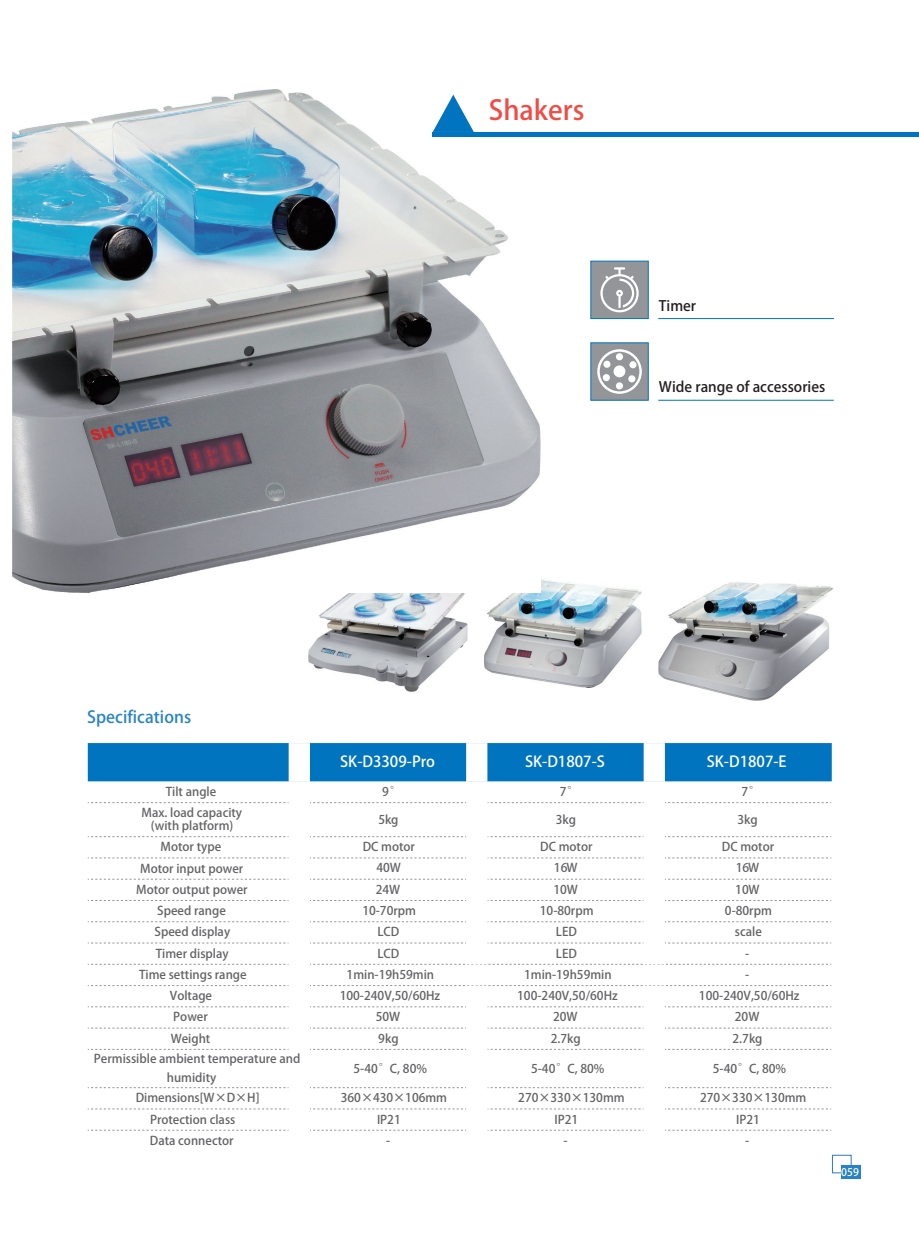
<style>
.page{position:relative;width:919px;height:1238px;background:#fff}
.page>*{position:absolute;margin:0;border:0;box-sizing:border-box;transform-origin:0 0}
.t1{font:27px "Frutiger LT Std Black G Bpc EUC H";color:#ef4d47}
.t2{font:16.5px "Frutiger LT Std Black G Bpc EUC H";color:#2783c5}
.t3{font:15px "Frutiger LT Std Bold G Bpc EUC H";color:#fff}
.t4{font:14.25px "Frutiger LT Std Black G Bpc EUC H";color:#231f20}
.t5{font:12px/13.5px "Frutiger LT Std Light G Bpc EUC H";color:#636366;text-align:center}
.t6{font:10.5px "FZLTHJW GB1 0";color:#fff}
</style>
<div class="page">
<div style="left:832px;top:1154px;width:19px;height:18px;border:1px solid #2c7cb7"></div>
<div style="left:840px;top:1164px;width:20px;height:14px;background:#2783c5"></div>
<img style="left:308px;top:579px;width:525px;height:122px">
<img style="left:13px;top:89px;width:528px;height:503px">
<svg style="left:432px;top:95px;width:42px;height:37px"></svg>
<hr style="left:432px;top:132px;width:486px;height:4px;background:#0074be">
<div style="left:88px;top:743px;width:743px;height:38px;background:#0074be"></div>
<div style="left:288px;top:743px;width:22px;height:38px;background:#fff"></div>
<div style="left:466px;top:743px;width:21px;height:38px;background:#fff"></div>
<div style="left:643px;top:743px;width:22px;height:38px;background:#fff"></div>
<svg style="left:88px;top:802px;width:200px;height:1px"></svg>
<svg style="left:310px;top:802px;width:156px;height:1px"></svg>
<svg style="left:487px;top:802px;width:156px;height:1px"></svg>
<svg style="left:665px;top:802px;width:166px;height:1px"></svg>
<svg style="left:88px;top:836px;width:200px;height:1px"></svg>
<svg style="left:310px;top:836px;width:156px;height:1px"></svg>
<svg style="left:487px;top:836px;width:156px;height:1px"></svg>
<svg style="left:665px;top:836px;width:166px;height:1px"></svg>
<svg style="left:88px;top:857px;width:200px;height:1px"></svg>
<svg style="left:310px;top:857px;width:156px;height:1px"></svg>
<svg style="left:487px;top:857px;width:156px;height:1px"></svg>
<svg style="left:665px;top:857px;width:166px;height:1px"></svg>
<svg style="left:88px;top:878px;width:200px;height:1px"></svg>
<svg style="left:310px;top:878px;width:156px;height:1px"></svg>
<svg style="left:488px;top:878px;width:155px;height:1px"></svg>
<svg style="left:665px;top:878px;width:166px;height:1px"></svg>
<svg style="left:88px;top:900px;width:200px;height:1px"></svg>
<svg style="left:310px;top:900px;width:156px;height:1px"></svg>
<svg style="left:487px;top:900px;width:156px;height:1px"></svg>
<svg style="left:665px;top:900px;width:166px;height:1px"></svg>
<svg style="left:88px;top:921px;width:200px;height:1px"></svg>
<svg style="left:310px;top:921px;width:156px;height:1px"></svg>
<svg style="left:487px;top:921px;width:156px;height:1px"></svg>
<svg style="left:665px;top:921px;width:166px;height:1px"></svg>
<svg style="left:88px;top:942px;width:200px;height:1px"></svg>
<svg style="left:310px;top:942px;width:156px;height:1px"></svg>
<svg style="left:487px;top:942px;width:156px;height:1px"></svg>
<svg style="left:665px;top:942px;width:166px;height:1px"></svg>
<svg style="left:88px;top:963px;width:198px;height:1px"></svg>
<svg style="left:310px;top:963px;width:521px;height:1px"></svg>
<svg style="left:88px;top:985px;width:200px;height:1px"></svg>
<svg style="left:310px;top:985px;width:521px;height:1px"></svg>
<svg style="left:88px;top:1006px;width:200px;height:1px"></svg>
<svg style="left:310px;top:1006px;width:156px;height:1px"></svg>
<svg style="left:487px;top:1006px;width:156px;height:1px"></svg>
<svg style="left:665px;top:1006px;width:166px;height:1px"></svg>
<svg style="left:88px;top:1027px;width:200px;height:1px"></svg>
<svg style="left:310px;top:1027px;width:156px;height:1px"></svg>
<svg style="left:487px;top:1027px;width:156px;height:1px"></svg>
<svg style="left:665px;top:1027px;width:166px;height:1px"></svg>
<svg style="left:91px;top:1048px;width:194px;height:1px"></svg>
<svg style="left:310px;top:1048px;width:156px;height:1px"></svg>
<svg style="left:491px;top:1048px;width:149px;height:1px"></svg>
<svg style="left:665px;top:1048px;width:163px;height:1px"></svg>
<svg style="left:88px;top:1087px;width:200px;height:1px"></svg>
<svg style="left:310px;top:1087px;width:156px;height:1px"></svg>
<svg style="left:487px;top:1087px;width:156px;height:1px"></svg>
<svg style="left:665px;top:1087px;width:166px;height:1px"></svg>
<svg style="left:88px;top:1108px;width:200px;height:1px"></svg>
<svg style="left:310px;top:1108px;width:156px;height:1px"></svg>
<svg style="left:487px;top:1108px;width:156px;height:1px"></svg>
<svg style="left:665px;top:1108px;width:166px;height:1px"></svg>
<svg style="left:88px;top:1129px;width:200px;height:1px"></svg>
<svg style="left:310px;top:1129px;width:156px;height:1px"></svg>
<svg style="left:488px;top:1129px;width:155px;height:1px"></svg>
<svg style="left:665px;top:1129px;width:166px;height:1px"></svg>
<div style="left:466px;top:985px;width:21px;height:21px;background:#fff"></div>
<div style="left:643px;top:985px;width:22px;height:21px;background:#fff"></div>
<hr style="left:658px;top:318px;width:175px;height:1px;background:#0074be">
<div style="left:590px;top:261px;width:58px;height:58px;background:#939598;border:1px solid #0074be"></div>
<svg style="left:600px;top:267px;width:38px;height:45px"></svg>
<hr style="left:658px;top:400px;width:175px;height:1px;background:#0074be">
<svg style="left:590px;top:342px;width:58px;height:58px;fill:#939598"></svg>
<div style="left:613px;top:365px;width:12px;height:12px;background:#fff;border-radius:50%"></div>
<div style="left:603px;top:360px;width:7px;height:8px;background:#fff;border-radius:50%"></div>
<div style="left:602px;top:374px;width:8px;height:7px;background:#fff;border-radius:50%"></div>
<div style="left:616px;top:382px;width:7px;height:7px;background:#fff;border-radius:50%"></div>
<div style="left:628px;top:375px;width:7px;height:7px;background:#fff;border-radius:50%"></div>
<div style="left:629px;top:361px;width:7px;height:7px;background:#fff;border-radius:50%"></div>
<div style="left:616px;top:353px;width:7px;height:7px;background:#fff;border-radius:50%"></div>
<div style="left:597px;top:349px;width:44px;height:45px;border:2px solid #fff;border-radius:50%"></div>
<h1 class="t1" style="left:488px;top:94px;width:97px">Shakers</h1>
<p class="t4" style="left:659px;top:297px;width:39px">Timer</p>
<p class="t4" style="left:659px;top:378px;width:168px">Wide range of accessories</p>
<h2 class="t2" style="left:87px;top:707px;width:105px">Specifications</h2>
<p class="t3" style="left:340px;top:752px;width:96px">SK-D3309-Pro</p>
<p class="t3" style="left:525px;top:752px;width:81px">SK-D1807-S</p>
<p class="t3" style="left:706px;top:752px;width:81px">SK-D1807-E</p>
<p class="t5" style="left:166px;top:785px;width:52px">Tilt angle</p>
<p class="t5" style="left:382px;top:785px;width:20px">9°</p>
<p class="t5" style="left:559px;top:785px;width:20px">7°</p>
<p class="t5" style="left:741px;top:785px;width:20px">7°</p>
<p class="t5" style="left:142px;top:806px;width:102px">Max. load capacity (with platform)</p>
<p class="t5" style="left:378px;top:812px;width:22px">5kg</p>
<p class="t5" style="left:556px;top:812px;width:22px">3kg</p>
<p class="t5" style="left:737px;top:812px;width:22px">3kg</p>
<p class="t5" style="left:160px;top:840px;width:62px">Motor type</p>
<p class="t5" style="left:362px;top:840px;width:54px">DC motor</p>
<p class="t5" style="left:540px;top:840px;width:54px">DC motor</p>
<p class="t5" style="left:721px;top:840px;width:54px">DC motor</p>
<p class="t5" style="left:140px;top:861px;width:105px">Motor input power</p>
<p class="t5" style="left:376px;top:861px;width:26px">40W</p>
<p class="t5" style="left:554px;top:861px;width:25px">16W</p>
<p class="t5" style="left:735px;top:861px;width:25px">16W</p>
<p class="t5" style="left:136px;top:882px;width:113px">Motor output power</p>
<p class="t5" style="left:375px;top:882px;width:26px">24W</p>
<p class="t5" style="left:553px;top:882px;width:26px">10W</p>
<p class="t5" style="left:735px;top:882px;width:26px">10W</p>
<p class="t5" style="left:157px;top:904px;width:70px">Speed range</p>
<p class="t5" style="left:362px;top:904px;width:55px">10-70rpm</p>
<p class="t5" style="left:540px;top:904px;width:55px">10-80rpm</p>
<p class="t5" style="left:724px;top:904px;width:48px">0-80rpm</p>
<p class="t5" style="left:154px;top:925px;width:77px">Speed display</p>
<p class="t5" style="left:377px;top:925px;width:23px">LCD</p>
<p class="t5" style="left:556px;top:925px;width:23px">LED</p>
<p class="t5" style="left:734px;top:925px;width:28px">scale</p>
<p class="t5" style="left:156px;top:946px;width:74px">Timer display</p>
<p class="t5" style="left:377px;top:946px;width:23px">LCD</p>
<p class="t5" style="left:555px;top:946px;width:23px">LED</p>
<p class="t5" style="left:745px;top:946px;width:6px">-</p>
<p class="t5" style="left:139px;top:968px;width:109px">Time settings range</p>
<p class="t5" style="left:346px;top:968px;width:89px">1min-19h59min</p>
<p class="t5" style="left:524px;top:968px;width:89px">1min-19h59min</p>
<p class="t5" style="left:745px;top:968px;width:6px">-</p>
<p class="t5" style="left:170px;top:989px;width:44px">Voltage</p>
<p class="t5" style="left:340px;top:989px;width:102px">100-240V,50/60Hz</p>
<p class="t5" style="left:517px;top:989px;width:102px">100-240V,50/60Hz</p>
<p class="t5" style="left:699px;top:989px;width:102px">100-240V,50/60Hz</p>
<p class="t5" style="left:173px;top:1010px;width:36px">Power</p>
<p class="t5" style="left:375px;top:1010px;width:26px">50W</p>
<p class="t5" style="left:553px;top:1010px;width:26px">20W</p>
<p class="t5" style="left:734px;top:1010px;width:26px">20W</p>
<p class="t5" style="left:171px;top:1031px;width:41px">Weight</p>
<p class="t5" style="left:378px;top:1031px;width:22px">9kg</p>
<p class="t5" style="left:550px;top:1031px;width:31px">2.7kg</p>
<p class="t5" style="left:732px;top:1031px;width:31px">2.7kg</p>
<p class="t5" style="left:167px;top:1048px;width:135px;line-height:19.5px;text-align:left;text-indent:-73px">Permissible ambient temperature and humidity</p>
<p class="t5" style="left:353px;top:1061px;width:75px">5-40°C, 80%</p>
<p class="t5" style="left:531px;top:1061px;width:75px">5-40°C, 80%</p>
<p class="t5" style="left:712px;top:1061px;width:75px">5-40°C, 80%</p>
<p class="t5" style="left:136px;top:1091px;width:125px">Dimensions[W×D×H]</p>
<p class="t5" style="left:341px;top:1091px;width:108px">360×430×106mm</p>
<p class="t5" style="left:518px;top:1091px;width:108px">270×330×130mm</p>
<p class="t5" style="left:700px;top:1091px;width:108px">270×330×130mm</p>
<p class="t5" style="left:150px;top:1112px;width:87px">Protection class</p>
<p class="t5" style="left:377px;top:1112px;width:25px">IP21</p>
<p class="t5" style="left:554px;top:1112px;width:25px">IP21</p>
<p class="t5" style="left:736px;top:1112px;width:25px">IP21</p>
<p class="t5" style="left:150px;top:1133px;width:85px">Data connector</p>
<p class="t5" style="left:386px;top:1133px;width:6px">-</p>
<p class="t5" style="left:563px;top:1133px;width:6px">-</p>
<p class="t5" style="left:745px;top:1133px;width:6px">-</p>
<p class="t6" style="left:841px;top:1165px;width:19px">059</p>
</div>
